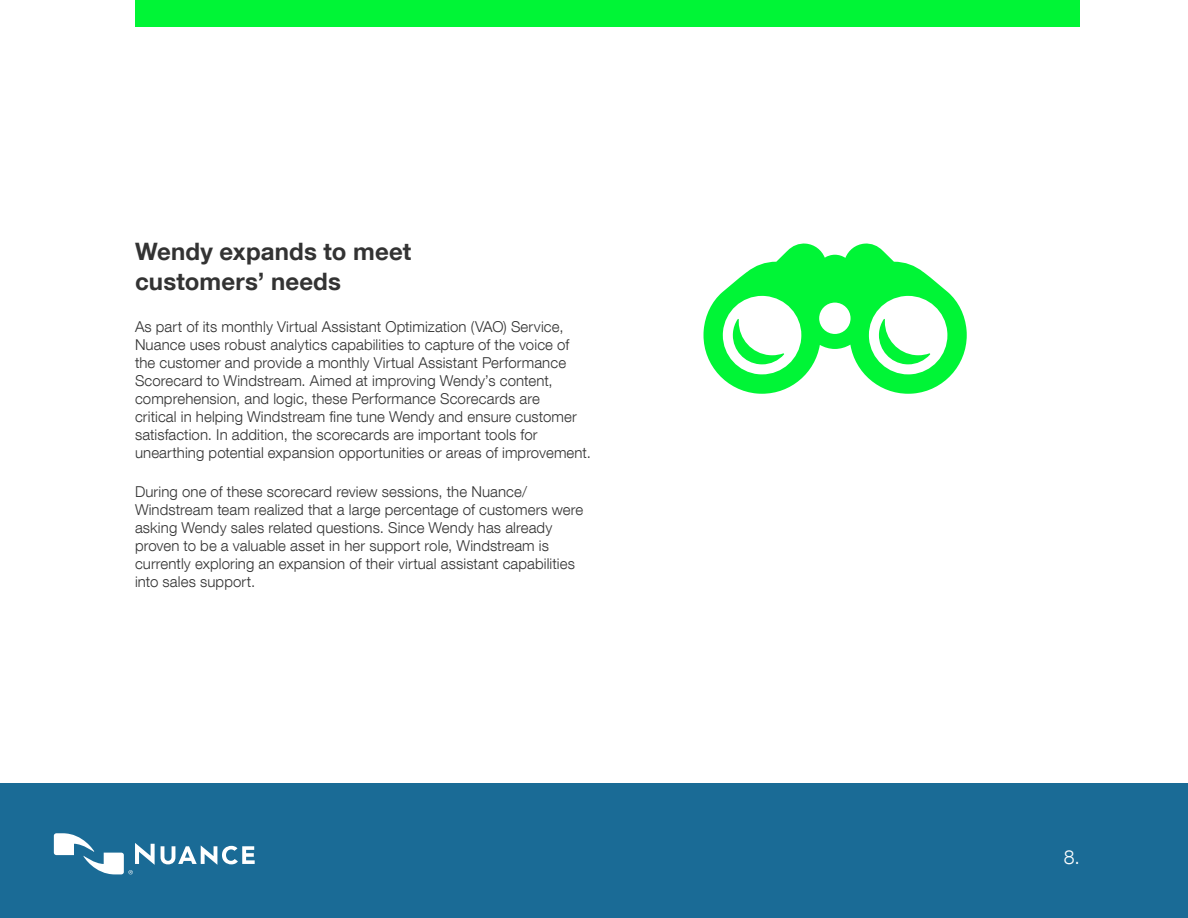
<style>
.page{position:relative;width:1188px;height:918px;background:#fff}
.page>*{position:absolute;margin:0;border:0;box-sizing:border-box;transform-origin:0 0}
.t1{font:700 24px/30px "Helvetica Neue LT Com";letter-spacing:.005em;color:#333}
.t2{font:300 19.5px "Helvetica Neue LT Com";color:#fff}
.t3{font:300 15px/18px "Helvetica Neue LT Com";letter-spacing:.01em;color:#333}
</style>
<div class="page">
<div style="left:0;top:783px;width:1188px;height:135px;background:#1a6b96"></div>
<svg style="left:161px;top:845px;width:94px;height:20px"></svg>
<svg style="left:54px;top:833px;width:101px;height:41px"></svg>
<div style="left:135px;top:0;width:945px;height:27px;background:#00f536"></div>
<svg style="left:704px;top:243px;width:263px;height:151px"></svg>
<h1 class="t1" style="left:135px;top:236px;width:278px">Wendy expands to meet customers’ needs</h1>
<p class="t3" style="left:135px;top:317px;width:457px">As part of its monthly Virtual Assistant Optimization (VAO) Service, Nuance uses robust analytics capabilities to capture of the voice of the customer and provide a monthly Virtual Assistant Performance Scorecard to Windstream. Aimed at improving Wendy’s content, comprehension, and logic, these Performance Scorecards are<br>critical in helping Windstream fine tune Wendy and ensure customer satisfaction. In addition, the scorecards are important tools for unearthing potential expansion opportunities or areas of improvement.</p>
<p class="t3" style="left:135px;top:482px;width:450px">During one of these scorecard review sessions, the Nuance/ Windstream team realized that a large percentage of customers were asking Wendy sales related questions. Since Wendy has already proven to be a valuable asset in her support role, Windstream is currently exploring an expansion of their virtual assistant capabilities into sales support.</p>
<h2 class="t2" style="left:1064px;top:845px;width:18px">8.</h2>
</div>
